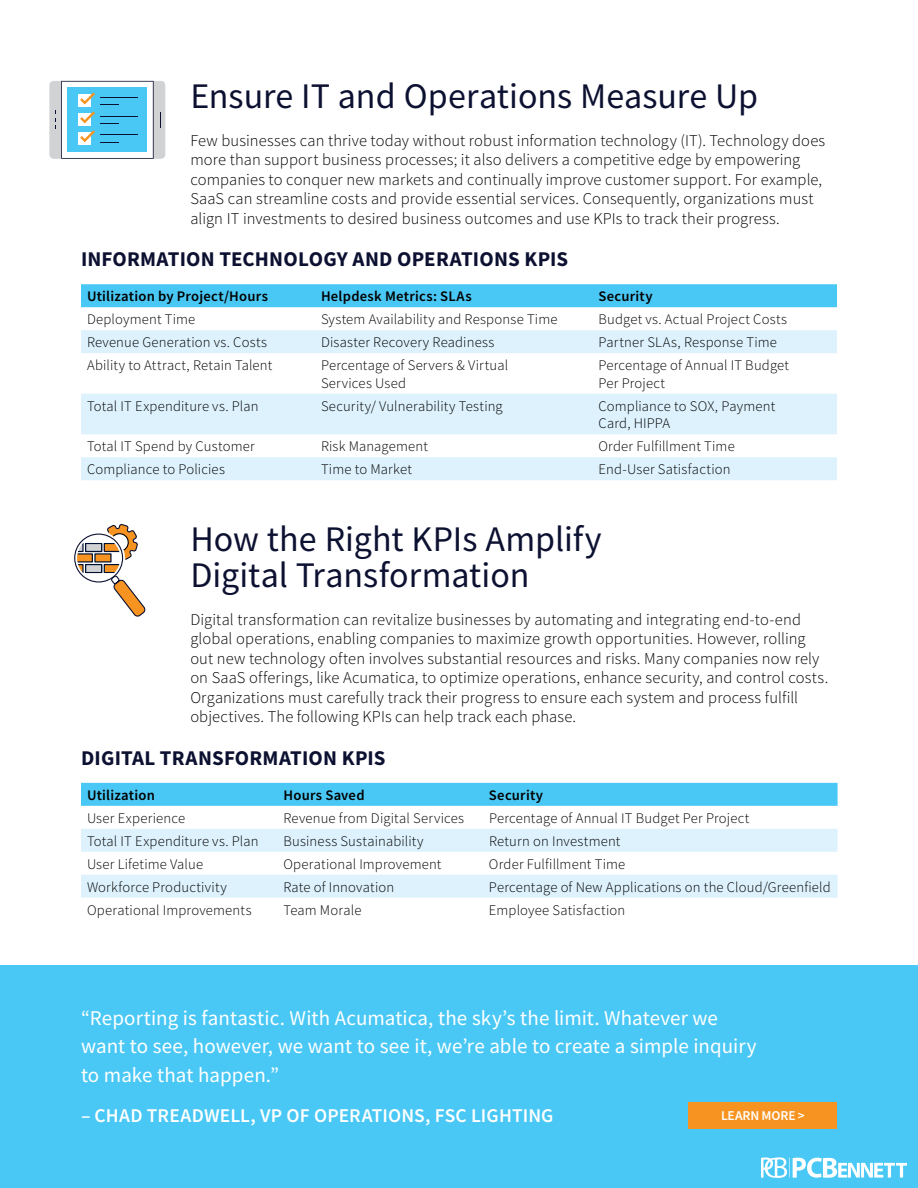
<style>
.page{position:relative;width:918px;height:1188px;background:#fff}
.page>*{position:absolute;margin:0;border:0;box-sizing:border-box;transform-origin:0 0}
.t1{font:36px/36px "Source Sans Pro";color:#0d1131}
.t2{font:21px/28.5px "Source Sans Pro";color:#fff}
.t3{font:700 21px "Source Sans Pro";letter-spacing:.01em;color:#0d1131}
.t4{font:600 19.5px "Source Sans Pro";letter-spacing:.005em;color:#fff}
.t5{font:300 16.5px/19.5px "Source Sans Pro";letter-spacing:.005em;color:#000}
.t6{font:300 14.7px/17.5px "Source Sans Pro";letter-spacing:.015em;color:#000}
.t7{font:600 14.7px "Source Sans Pro";letter-spacing:.015em;color:#000}
.t8{font:600 13.5px "Source Sans Pro";letter-spacing:-.005em;color:#fff}
</style>
<div class="page">
<div style="left:81px;top:284px;width:756px;height:23px;background:#49c8f5"></div>
<svg style="left:81px;top:330px;width:756px;height:150px;fill:#ddf2fd"></svg>
<div style="left:0;top:965px;width:918px;height:223px;background:#49c8f5"></div>
<div style="left:689px;top:1102px;width:148px;height:27px;background:#f79421"></div>
<div style="left:81px;top:783px;width:757px;height:23px;background:#49c8f5"></div>
<svg style="left:81px;top:829px;width:757px;height:69px;fill:#ddf2fd"></svg>
<svg style="left:106px;top:566px;width:13px;height:5px"></svg>
<div style="left:104px;top:564px;width:17px;height:9px;border:1px solid #001131"></div>
<div style="left:86px;top:565px;width:16px;height:8px;background:#d1d2d4"></div>
<div style="left:85px;top:564px;width:17px;height:9px;border:1px solid #001131"></div>
<div style="left:95px;top:554px;width:16px;height:8px;background:#f79421"></div>
<div style="left:104px;top:543px;width:17px;height:9px;border:1px solid #001131"></div>
<div style="left:86px;top:543px;width:16px;height:8px;background:#d1d2d4"></div>
<div style="left:85px;top:543px;width:17px;height:9px;border:1px solid #001131"></div>
<svg style="left:78px;top:543px;width:15px;height:30px"></svg>
<div style="left:72px;top:532px;width:53px;height:52px;border:5px solid #fff;border-radius:50%"></div>
<svg style="left:110px;top:574px;width:36px;height:43px"></svg>
<div style="left:74px;top:534px;width:49px;height:49px;border:1px solid #0d1131;border-radius:50%"></div>
<svg style="left:106px;top:524px;width:32px;height:37px"></svg>
<svg style="left:49px;top:81px;width:116px;height:78px"></svg>
<img style="left:761px;top:1157px;width:146px;height:21px">
<h1 class="t1" style="left:190px;top:78px;width:569px">Ensure IT and Operations Measure Up</h1>
<p class="t5" style="left:190px;top:130px;width:636px">Few businesses can thrive today without robust information technology (IT). Technology does more than support business processes; it also delivers a competitive edge by empowering companies to conquer new markets and continually improve customer support. For example, SaaS can streamline costs and provide essential services. Consequently, organizations must align IT investments to desired business outcomes and use KPIs to track their progress.</p>
<p class="t3" style="left:81px;top:245px;width:489px">INFORMATION TECHNOLOGY AND OPERATIONS KPIS</p>
<p class="t7" style="left:87px;top:287px;width:183px">Utilization by Project/Hours</p>
<p class="t7" style="left:321px;top:287px;width:152px">Helpdesk Metrics: SLAs</p>
<p class="t7" style="left:598px;top:287px;width:56px">Security</p>
<p class="t6" style="left:87px;top:311px;width:110px">Deployment Time</p>
<p class="t6" style="left:321px;top:311px;width:238px">System Availability and Response Time</p>
<p class="t6" style="left:598px;top:311px;width:190px">Budget vs. Actual Project Costs</p>
<p class="t6" style="left:87px;top:334px;width:182px">Revenue Generation vs. Costs</p>
<p class="t6" style="left:321px;top:334px;width:175px">Disaster Recovery Readiness</p>
<p class="t6" style="left:598px;top:334px;width:180px">Partner SLAs, Response Time</p>
<p class="t6" style="left:87px;top:357px;width:187px">Ability to Attract, Retain Talent</p>
<p class="t6" style="left:321px;top:357px;width:189px">Percentage of Servers &amp; Virtual<br>Services Used</p>
<p class="t6" style="left:598px;top:357px;width:192px">Percentage of Annual IT Budget<br>Per Project</p>
<p class="t6" style="left:87px;top:397px;width:173px">Total IT Expenditure vs. Plan</p>
<p class="t6" style="left:321px;top:397px;width:183px">Security/ Vulnerability Testing</p>
<p class="t6" style="left:598px;top:397px;width:178px">Compliance to SOX, Payment<br>Card, HIPPA</p>
<p class="t6" style="left:87px;top:438px;width:169px">Total IT Spend by Customer</p>
<p class="t6" style="left:321px;top:438px;width:108px">Risk Management</p>
<p class="t6" style="left:598px;top:438px;width:138px">Order Fulfillment Time</p>
<p class="t6" style="left:87px;top:461px;width:140px">Compliance to Policies</p>
<p class="t6" style="left:321px;top:461px;width:92px">Time to Market</p>
<p class="t6" style="left:598px;top:461px;width:134px">End-User Satisfaction</p>
<h1 class="t1" style="left:190px;top:521px;width:413px">How the Right KPIs Amplify<br>Digital Transformation</h1>
<p class="t5" style="left:190px;top:609px;width:639px">Digital transformation can revitalize businesses by automating and integrating end-to-end global operations, enabling companies to maximize growth opportunities. However, rolling out new technology often involves substantial resources and risks. Many companies now rely on SaaS offerings, like Acumatica, to optimize operations, enhance security, and control costs.<br>Organizations must carefully track their progress to ensure each system and process fulfill objectives. The following KPIs can help track each phase.</p>
<p class="t3" style="left:81px;top:744px;width:306px">DIGITAL TRANSFORMATION KPIS</p>
<p class="t7" style="left:87px;top:785px;width:69px">Utilization</p>
<p class="t7" style="left:284px;top:785px;width:83px">Hours Saved</p>
<p class="t7" style="left:489px;top:785px;width:56px">Security</p>
<p class="t6" style="left:87px;top:809px;width:100px">User Experience</p>
<p class="t6" style="left:284px;top:809px;width:182px">Revenue from Digital Services</p>
<p class="t6" style="left:489px;top:809px;width:262px">Percentage of Annual IT Budget Per Project</p>
<p class="t6" style="left:87px;top:832px;width:173px">Total IT Expenditure vs. Plan</p>
<p class="t6" style="left:284px;top:832px;width:142px">Business Sustainability</p>
<p class="t6" style="left:489px;top:832px;width:133px">Return on Investment</p>
<p class="t6" style="left:87px;top:855px;width:118px">User Lifetime Value</p>
<p class="t6" style="left:284px;top:855px;width:160px">Operational Improvement</p>
<p class="t6" style="left:489px;top:855px;width:138px">Order Fulfillment Time</p>
<p class="t6" style="left:87px;top:878px;width:141px">Workforce Productivity</p>
<p class="t6" style="left:284px;top:878px;width:112px">Rate of Innovation</p>
<p class="t6" style="left:489px;top:878px;width:343px">Percentage of New Applications on the Cloud/Greenfield</p>
<p class="t6" style="left:87px;top:901px;width:166px">Operational Improvements</p>
<p class="t6" style="left:284px;top:901px;width:79px">Team Morale</p>
<p class="t6" style="left:489px;top:901px;width:138px">Employee Satisfaction</p>
<p class="t2" style="left:81px;top:1003px;width:677px">“Reporting is fantastic. With Acumatica, the sky’s the limit. Whatever we want to see, however, we want to see it, we’re able to create a simple inquiry to make that happen.”</p>
<p class="t4" style="left:81px;top:1103px;width:474px">– CHAD TREADWELL, VP OF OPERATIONS, FSC LIGHTING</p>
<p class="t8" style="left:721px;top:1107px;width:85px">LEARN MORE &gt;</p>
</div>
